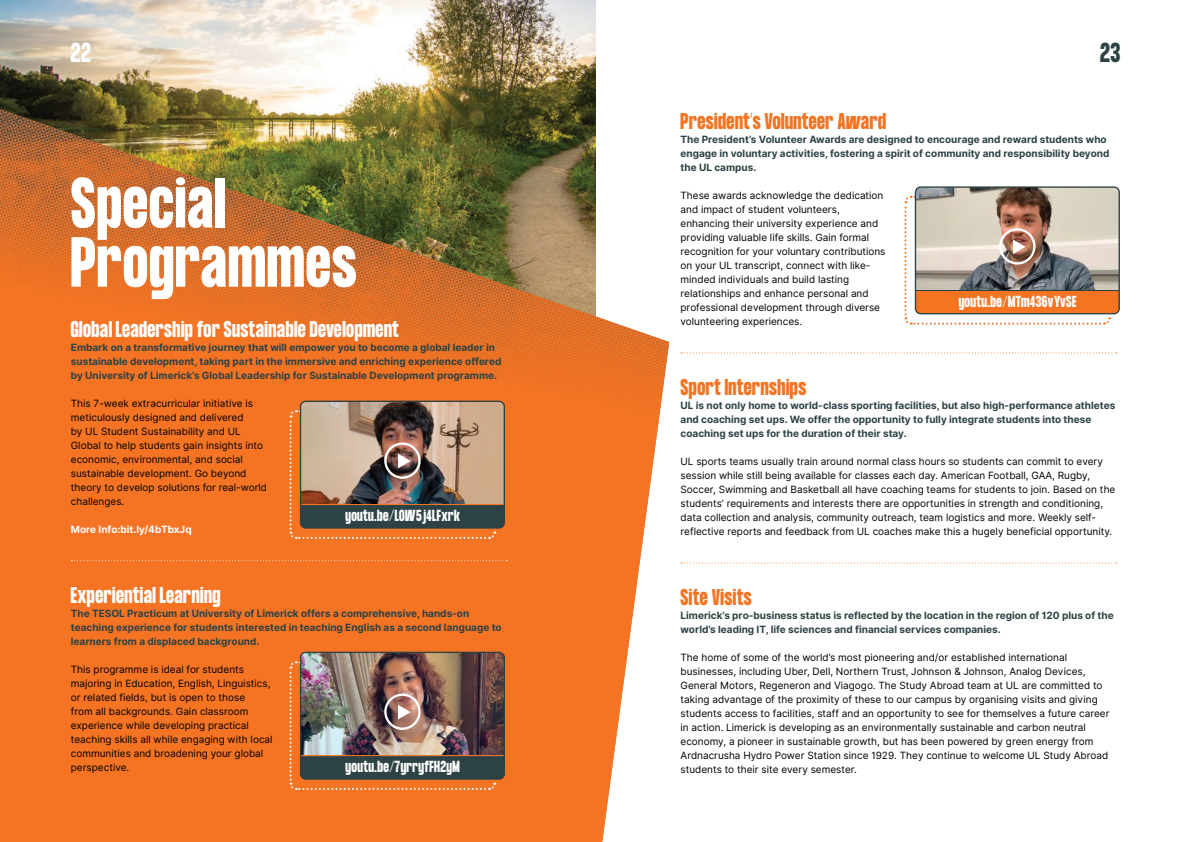
<style>
.page{position:relative;width:1191px;height:842px;background:#fff}
.page>*{position:absolute;margin:0;border:0;box-sizing:border-box;transform-origin:0 0}
.t1{font:700 62px/59.2px "Formula Condensed";letter-spacing:.025em;color:#fff}
.t2{font:700 24px "Formula Condensed";color:#fff}
.t3{font:700 24px "Formula Condensed";color:#2d4245}
.t4{font:700 20px "Formula Condensed";letter-spacing:.025em;color:#fff}
.t5{font:700 20px "Formula Condensed";letter-spacing:.025em;color:#f47421}
.t6{font:700 14px "Formula Condensed";letter-spacing:.03em;color:#fff}
.t7{font:10px/14px "Inter";color:#000}
.t8{font:700 10px/14px "Inter";color:#2d4245}
.t9{font:700 10px "Inter";color:#fff}
</style>
<div class="page">
<img style="left:0;top:0;width:595px;height:109px">
<img style="left:0;top:109px;width:669px;height:733px">
<svg style="left:681px;top:352px;width:435px;height:1px"></svg>
<svg style="left:681px;top:562px;width:435px;height:1px"></svg>
<svg style="left:71px;top:560px;width:436px;height:1px"></svg>
<img style="left:288px;top:401px;width:216px;height:139px">
<hr style="left:300px;top:504px;width:204px;height:1px;background:#f47421">
<div style="left:300px;top:401px;width:205px;height:128px;border:1px solid #2d4245;border-radius:5px"></div>
<img style="left:288px;top:652px;width:216px;height:139px">
<hr style="left:300px;top:755px;width:204px;height:1px;background:#f47421">
<div style="left:300px;top:652px;width:205px;height:128px;border:1px solid #2d4245;border-radius:5px"></div>
<img style="left:904px;top:188px;width:215px;height:137px">
<hr style="left:915px;top:290px;width:204px;height:1px;background:#2d4245">
<div style="left:914px;top:186px;width:206px;height:128px;border:1px solid #2d4245;border-radius:5px"></div>
<h2 class="t2" style="left:71px;top:38px;width:22px">22</h2>
<h1 class="t1" style="left:71px;top:176px;width:287px">Special<br>Programmes</h1>
<h3 class="t4" style="left:71px;top:317px;width:329px">Global Leadership for Sustainable Development</h3>
<p class="t8" style="left:71px;top:341px;width:432px">Embark on a transformative journey that will empower you to become a global leader in sustainable development, taking part in the immersive and enriching experience offered by University of Limerick’s Global Leadership for Sustainable Development programme.</p>
<p class="t7" style="left:71px;top:397px;width:198px">This 7-week extracurricular initiative is meticulously designed and delivered<br>by UL Student Sustainability and UL Global to help students gain insights into economic, environmental, and social sustainable development. Go beyond theory to develop solutions for real-world challenges.</p>
<p class="t9" style="left:71px;top:522px;width:122px">More Info:bit.ly/4bTbxJq</p>
<h3 class="t6" style="left:345px;top:507px;width:116px">youtu.be/LOW5j4LFxrk</h3>
<h3 class="t4" style="left:71px;top:583px;width:151px">Experiential Learning</h3>
<p class="t8" style="left:71px;top:607px;width:432px">The TESOL Practicum at University of Limerick offers a comprehensive, hands-on teaching experience for students interested in teaching English as a second language to learners from a displaced background.</p>
<p class="t7" style="left:71px;top:663px;width:203px">This programme is ideal for students majoring in Education, English, Linguistics, or related fields, but is open to those<br>from all backgrounds. Gain classroom experience while developing practical teaching skills all while engaging with local communities and broadening your global perspective.</p>
<h3 class="t6" style="left:345px;top:758px;width:116px">youtu.be/7yrryfFH2yM</h3>
<h2 class="t3" style="left:1100px;top:38px;width:22px">23</h2>
<h3 class="t5" style="left:680px;top:110px;width:207px">President’s Volunteer Award</h3>
<p class="t8" style="left:680px;top:133px;width:430px">The President’s Volunteer Awards are designed to encourage and reward students who engage in voluntary activities, fostering a spirit of community and responsibility beyond the UL campus.</p>
<p class="t7" style="left:680px;top:189px;width:206px">These awards acknowledge the dedication and impact of student volunteers, enhancing their university experience and providing valuable life skills. Gain formal recognition for your voluntary contributions on your UL transcript, connect with like&shy;minded individuals and build lasting relationships and enhance personal and professional development through diverse volunteering experiences.</p>
<h3 class="t6" style="left:958px;top:293px;width:119px">youtu.be/MTm436vYvSE</h3>
<h3 class="t5" style="left:680px;top:376px;width:127px">Sport Internships</h3>
<p class="t8" style="left:680px;top:399px;width:436px">UL is not only home to world-class sporting facilities, but also high-performance athletes and coaching set ups. We offer the opportunity to fully integrate students into these coaching set ups for the duration of their stay.</p>
<p class="t7" style="left:680px;top:455px;width:436px">UL sports teams usually train around normal class hours so students can commit to every session while still being available for classes each day. American Football, GAA, Rugby, Soccer, Swimming and Basketball all have coaching teams for students to join. Based on the students’ requirements and interests there are opportunities in strength and conditioning, data collection and analysis, community outreach, team logistics and more. Weekly self&shy;reflective reports and feedback from UL coaches make this a hugely beneficial opportunity.</p>
<h3 class="t5" style="left:680px;top:586px;width:73px">Site Visits</h3>
<p class="t8" style="left:680px;top:609px;width:435px">Limerick’s pro-business status is reflected by the location in the region of 120 plus of the world’s leading IT, life sciences and financial services companies.</p>
<p class="t7" style="left:680px;top:651px;width:430px">The home of some of the world’s most pioneering and/or established international businesses, including Uber, Dell, Northern Trust, Johnson &amp; Johnson, Analog Devices, General Motors, Regeneron and Viagogo. The Study Abroad team at UL are committed to taking advantage of the proximity of these to our campus by organising visits and giving students access to facilities, staff and an opportunity to see for themselves a future career in action. Limerick is developing as an environmentally sustainable and carbon neutral economy, a pioneer in sustainable growth, but has been powered by green energy from Ardnacrusha Hydro Power Station since 1929. They continue to welcome UL Study Abroad students to their site every semester.</p>
</div>
